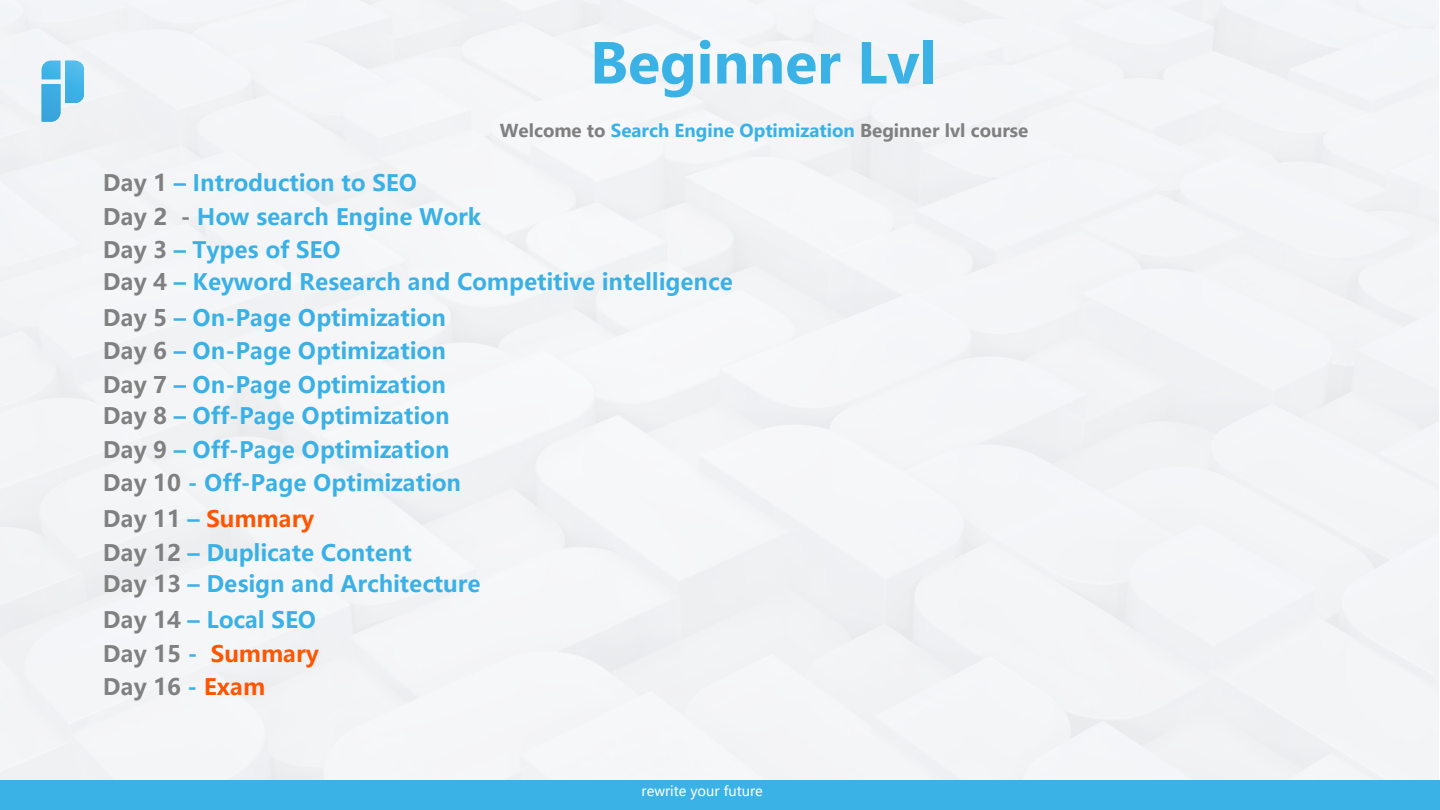
<style>
.page{position:relative;width:1440px;height:810px;background:#fff}
.page>*{position:absolute;margin:0;border:0;box-sizing:border-box;transform-origin:0 0}
.t1{font:700 59.25px "Segoe UI";color:#3bb2e6}
.t2{font:700 22.5px/33.6px "Microsoft Ya Hei UI";color:#3ab1e6}
.t3{font:700 22.5px/33.6px "Microsoft Ya Hei UI";color:#f50}
.t4{font:700 18.75px "Segoe UI";color:#808080}
.t5{font:13.5px "Microsoft Ya Hei UI";color:#fff}
.s1{color:#3ab1e6}
.s2{color:#808080}
.s3{color:#f50}
</style>
<div class="page">
<div style="left:0;top:0;width:1439px;height:808px;background:#f3f5f7"></div>
<div style="left:1px;top:780px;width:1439px;height:30px;background:#3bb2e6"></div>
<svg style="left:42px;top:61px;width:42px;height:61px"></svg>
<h1 class="t1" style="left:590px;top:7px;width:348px">Beginner Lvl</h1>
<p class="t4" style="left:500px;top:113px;width:530px">Welcome to <span class="s1">Search Engine Optimization</span> Beginner lvl course</p>
<p class="t2" style="left:103px;top:165px;width:380px"><span class="s2">Day 1</span> – Introduction to SEO<br><span class="s2">Day 2 -</span> How search Engine Work<br><span class="s2">Day</span> <span class="s2">3</span> – Types of SEO</p>
<p class="t2" style="left:103px;top:263px;width:631px;line-height:35.9px"><span class="s2">Day</span> <span class="s2">4</span> – Keyword Research and Competitive intelligence<br><span class="s2">Day</span> <span class="s2">5</span> – On-Page Optimization</p>
<p class="t2" style="left:103px;top:333px;width:344px"><span class="s2">Day</span> <span class="s2">6</span> – On-Page Optimization<br><span class="s2">Day</span> <span class="s2">7</span> – On-Page Optimization</p>
<p class="t2" style="left:103px;top:398px;width:360px"><span class="s2">Day</span> <span class="s2">8</span> – Off-Page Optimization<br><span class="s2">Day</span> <span class="s2">9</span> – Off-Page Optimization<br><span class="s2">Day</span> <span class="s2">10</span> - Off-Page Optimization</p>
<p class="t2" style="left:103px;top:502px;width:310px"><span class="s2">Day 1</span><span class="s2">1</span> – <span class="s3">Summary<br></span><span class="s2">Day 1</span><span class="s2">2</span> – Duplicate Content</p>
<p class="t2" style="left:103px;top:565px;width:379px;line-height:35.9px"><span class="s2">Day 1</span><span class="s2">3</span> – Design and Architecture<br><span class="s2">Day 1</span><span class="s2">4</span> – Local SEO</p>
<p class="t3" style="left:103px;top:636px;width:217px"><span class="s2">Day 15</span> <span class="s1">-</span> Summary<br><span class="s2">Day 16</span> <span class="s1">-</span> Exam</p>
<p class="t5" style="left:642px;top:782px;width:123px">rewrite your future</p>
</div>
